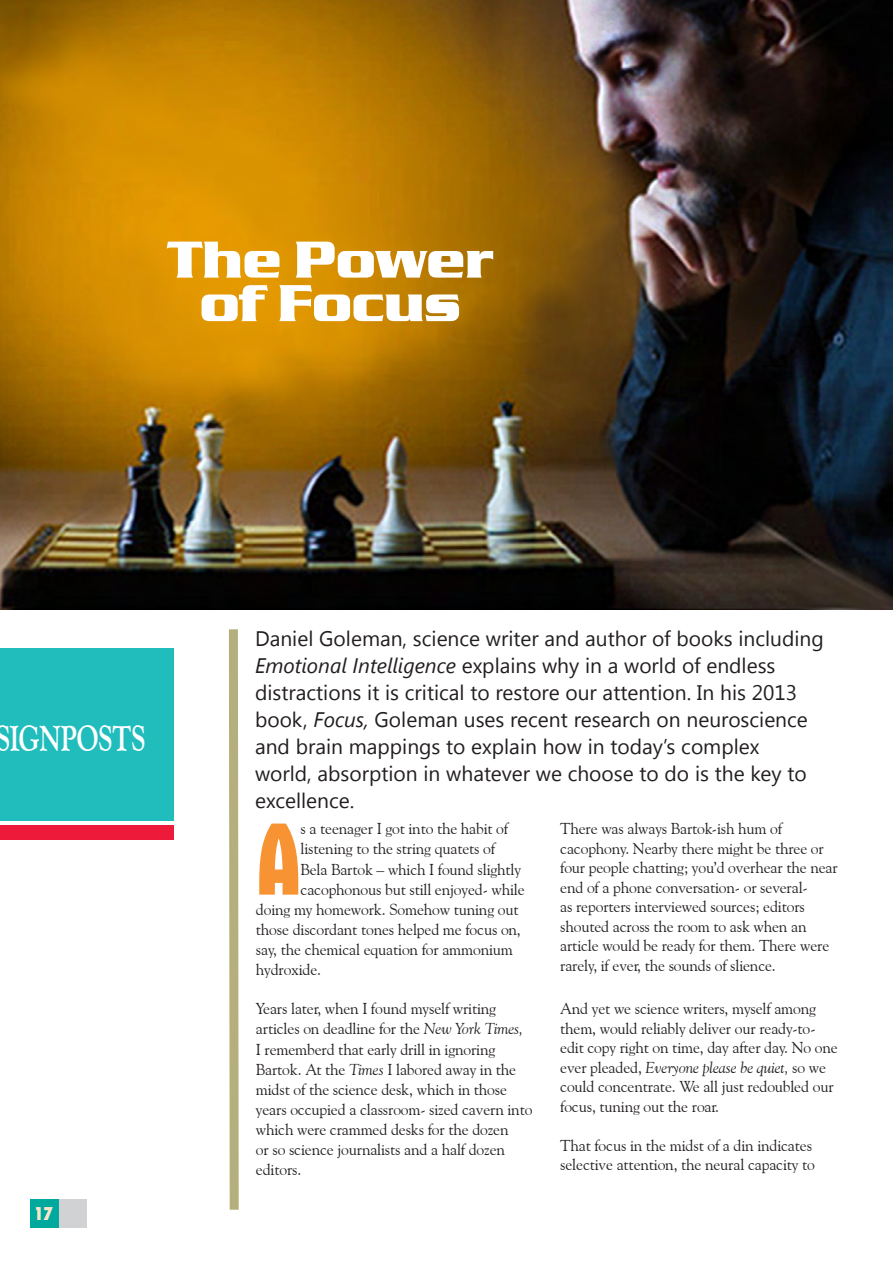
<style>
.page{position:relative;width:893px;height:1263px;background:#fff}
.page>*{position:absolute;margin:0;border:0;box-sizing:border-box;transform-origin:0 0}
.t1{font:700 condensed 103.95px "Aurora BT";color:#f79332}
.BODY_COPY{font:700 54px/43.5px "Serpentine D";letter-spacing:-.01em;color:#fff;text-align:center}
.t2{font:700 36px "Goudy Old Style BT";letter-spacing:-.01em;color:#fff;scale:.75 1}
.t3{font:21px/27px "Segoe UI";color:#231f20}
.t4{font:900 condensed 18px "Futura BT";color:#fee5ca}
.t5{font:15.75px/19.5px "Goudy Old Style BT";letter-spacing:-.01em;color:#231f20}
.s1{font-style:italic}
</style>
<div class="page">
<svg style="left:228px;top:629px;width:11px;height:581px;background:#c1bd94"></svg>
<img style="left:0;top:0;width:893px;height:609px">
<div style="left:58px;top:1199px;width:28px;height:28px;background:#d1d2d4"></div>
<div style="left:30px;top:1199px;width:28px;height:28px;background:#00a99d"></div>
<div style="left:0;top:648px;width:173px;height:173px;background:#21bdbd"></div>
<div style="left:0;top:826px;width:173px;height:14px;background:#ed1a3a"></div>
<p class="BODY_COPY" style="left:167px;top:238px;width:328px">The Power of Focus</p>
<h3 class="t2" style="left:-5px;top:716px;width:202px">SIGNPOSTS</h3>
<p class="t4" style="left:35px;top:1203px;width:19px">17</p>
<p class="t3" style="left:255px;top:624px;width:570px">Daniel Goleman, science writer and author of books including <span class="s1">Emotional Intelligence</span> explains why in a world of endless distractions it is critical to restore our attention. In his 2013 book, <span class="s1">Focus,</span> Goleman uses recent research on neuroscience and brain mappings to explain how in today’s complex<br>world, absorption in whatever we choose to do is the key to excellence.</p>
<p class="t1" style="left:256px;top:800px;width:47px">A</p>
<p class="t5" style="left:301px;top:819px;width:209px">s a teenager I got into the habit of</p>
<p class="t5" style="left:301px;top:839px;width:196px">listening to the string quatets of</p>
<p class="t5" style="left:301px;top:859px;width:222px">Bela Bartok – which I found slightly</p>
<p class="t5" style="left:301px;top:879px;width:226px">cacophonous but still enjoyed- while</p>
<p class="t5" style="left:256px;top:899px;width:264px">doing my homework. Somehow tuning out</p>
<p class="t5" style="left:256px;top:919px;width:266px">those discordant tones helped me focus on,</p>
<p class="t5" style="left:256px;top:939px;width:259px">say, the chemical equation for ammonium</p>
<p class="t5" style="left:256px;top:959px;width:67px">hydroxide.</p>
<p class="t5" style="left:256px;top:998px;width:278px;line-height:20.1px">Years later, when I found myself writing articles on deadline for the <span class="s1">New York Times,<br></span>I rememberd that early drill in ignoring Bartok. At the <span class="s1">Times</span> I labored away in the midst of the science desk, which in those years occupied a classroom- sized cavern into which were crammed desks for the dozen<br>or so science journalists and a half dozen editors.</p>
<p class="t5" style="left:560px;top:819px;width:279px">There was always Bartok-ish hum of cacophony. Nearby there might be three or four people chatting; you’d overhear the near end of a phone conversation- or several-<br>as reporters interviewed sources; editors shouted across the room to ask when an article would be ready for them. There were rarely, if ever, the sounds of slience.</p>
<p class="t5" style="left:560px;top:998px;width:279px">And yet we science writers, myself among them, would reliably deliver our ready-to&shy;edit copy right on time, day after day. No one ever pleaded, <span class="s1">Everyone please be quiet,</span> so we could concentrate. We all just redoubled our focus, tuning out the roar.</p>
<p class="t5" style="left:560px;top:1135px;width:256px">That focus in the midst of a din indicates selective attention, the neural capacity to</p>
</div>
